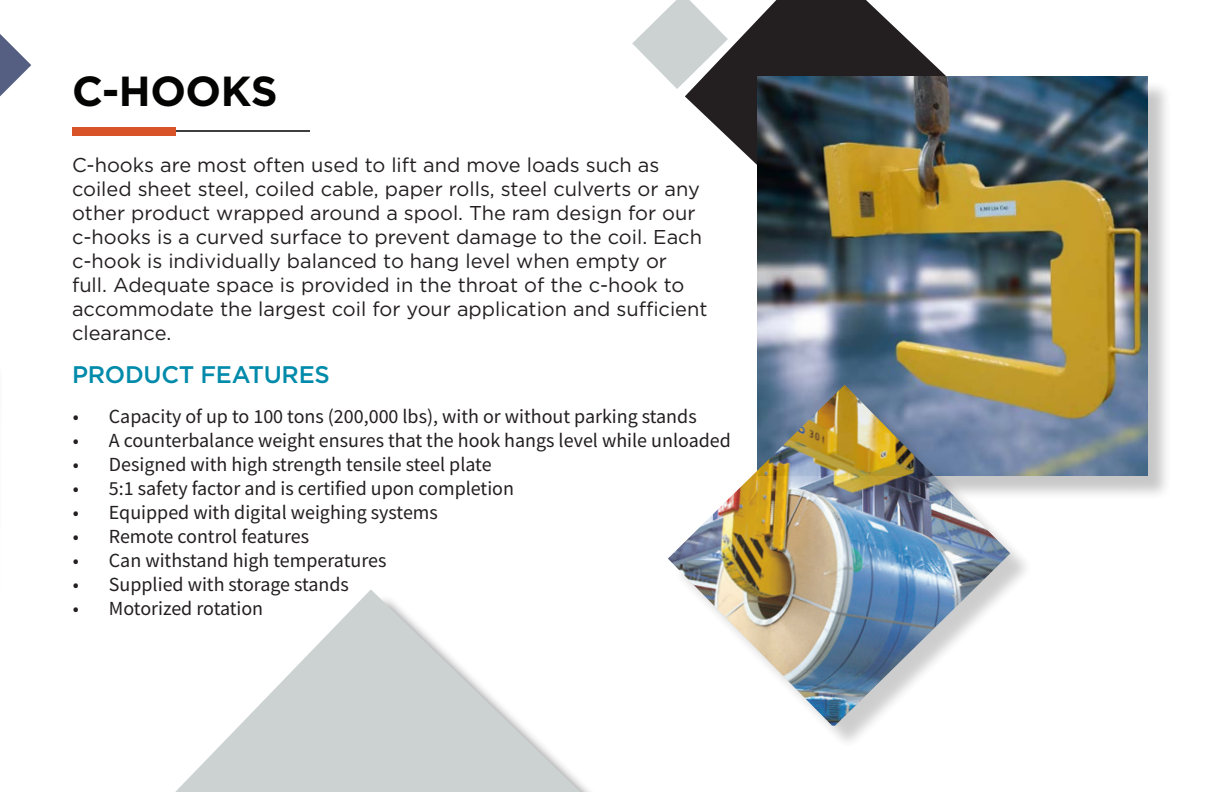
<style>
.page{position:relative;width:1224px;height:792px;background:#fff}
.page>*{position:absolute;margin:0;border:0;box-sizing:border-box;transform-origin:0 0}
.t1{font:700 42px "Gotham";letter-spacing:-.01em;color:#040503}
.t2{font:500 24px "Gotham";letter-spacing:-.01em;color:#018aaa}
.t3{font:20px/24px "Gotham";color:#231f20}
.t4{font:20px "Source Sans Pro";color:#231f20}
</style>
<div class="page">
<svg style="left:685px;top:0;width:267px;height:165px;fill:#231f20"></svg>
<div style="left:760px;top:80px;width:412px;height:420px;background:#231f20;opacity:.25"></div>
<img style="left:757px;top:77px;width:390px;height:399px">
<hr style="left:72px;top:131px;width:237px;height:1px;background:#3e3e3f">
<div style="left:72px;top:127px;width:104px;height:8px;background:#d95328"></div>
<svg style="left:632px;top:0;width:96px;height:89px"></svg>
<svg style="left:175px;top:589px;width:415px;height:203px"></svg>
<div style="left:672px;top:389px;width:362px;height:361px;background:#231f20;opacity:.25"></div>
<img style="left:668px;top:385px;width:342px;height:341px">
<svg style="left:0;top:34px;width:31px;height:63px"></svg>
<p class="t1" style="left:72px;top:63px;width:207px">C-HOOKS</p>
<p class="t3" style="left:72px;top:152px;width:637px">C-hooks are most often used to lift and move loads such as coiled sheet steel, coiled cable, paper rolls, steel culverts or any other product wrapped around a spool. The ram design for our c-hooks is a curved surface to prevent damage to the coil. Each c-hook is individually balanced to hang level when empty or<br>full. Adequate space is provided in the throat of the c-hook to accommodate the largest coil for your application and sufficient clearance.</p>
<p class="t2" style="left:72px;top:359px;width:259px">PRODUCT FEATURES</p>
<p class="t4" style="left:73px;top:403px;width:625px">• Capacity of up to 100 tons (200,000 lbs), with or without parking stands</p>
<p class="t4" style="left:73px;top:427px;width:660px">• A counterbalance weight ensures that the hook hangs level while unloaded</p>
<p class="t4" style="left:73px;top:451px;width:420px">• Designed with high strength tensile steel plate</p>
<p class="t4" style="left:73px;top:475px;width:443px">• 5:1 safety factor and is certified upon completion</p>
<p class="t4" style="left:73px;top:499px;width:366px">• Equipped with digital weighing systems</p>
<p class="t4" style="left:73px;top:523px;width:238px">• Remote control features</p>
<p class="t4" style="left:73px;top:547px;width:315px">• Can withstand high temperatures</p>
<p class="t4" style="left:73px;top:571px;width:278px">• Supplied with storage stands</p>
<p class="t4" style="left:73px;top:595px;width:192px">• Motorized rotation</p>
</div>
